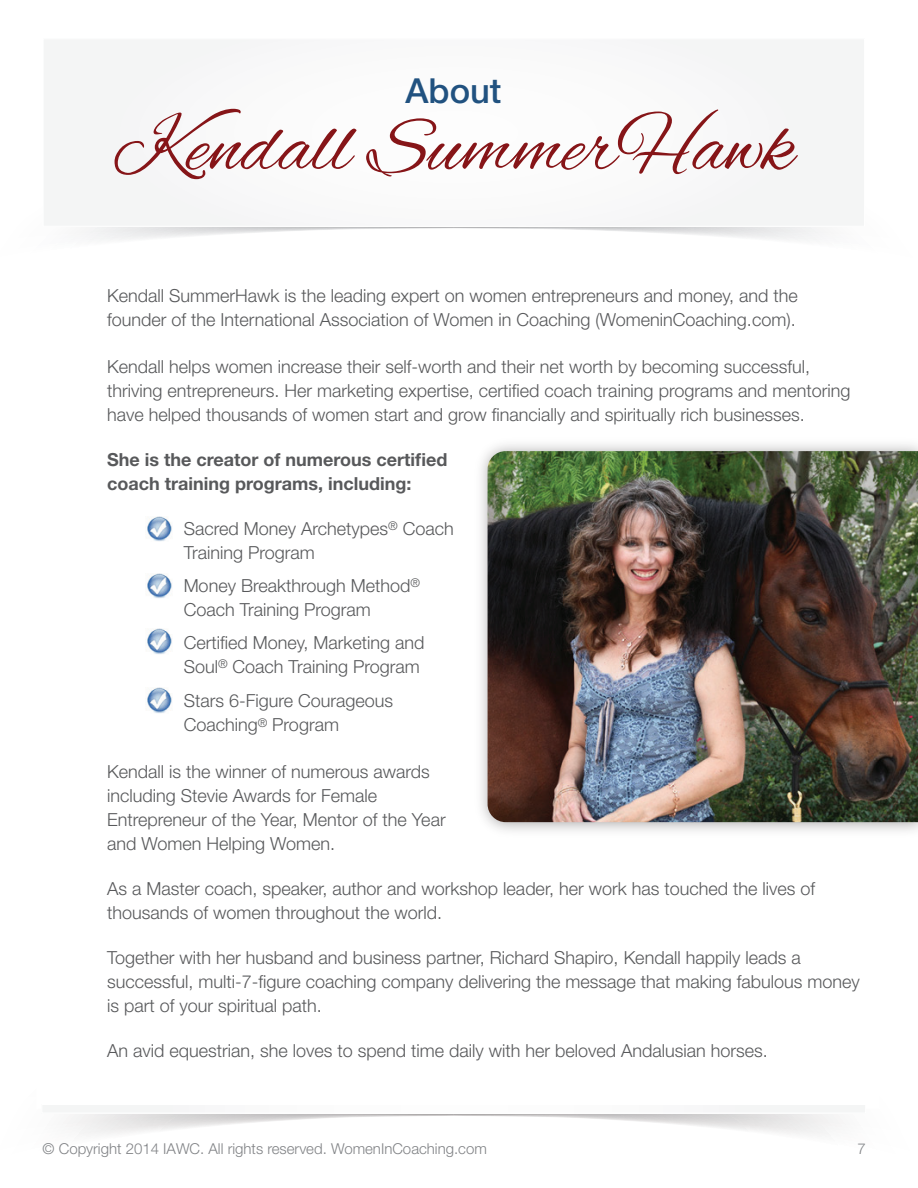
<style>
.page{position:relative;width:918px;height:1188px;background:#fff}
.page>*{position:absolute;margin:0;border:0;box-sizing:border-box;transform-origin:0 0}
.t1{font:80.7px "Alex Brush";color:#861518}
.t2{font:500 34.5px "Helvetica Neue LT Std";color:#215280}
.t3{font:300 18px/24px "Helvetica Neue LT Std";color:#58595b}
.t4{font:700 18px/24px "Helvetica Neue LT Std";color:#58595b}
.t5{font:300 15px "Helvetica Neue LT Std";color:#818386}
</style>
<div class="page">
<svg style="left:454px;top:1114px;width:386px;height:20px"></svg>
<svg style="left:67px;top:1114px;width:387px;height:20px"></svg>
<div style="left:42px;top:1104px;width:824px;height:9px;background:#f9f9f9"></div>
<svg style="left:454px;top:227px;width:369px;height:13px"></svg>
<svg style="left:85px;top:227px;width:369px;height:13px"></svg>
<div style="left:43px;top:39px;width:822px;height:187px;background:#f8f8f9"></div>
<img style="left:147px;top:516px;width:25px;height:26px">
<img style="left:147px;top:573px;width:25px;height:26px">
<img style="left:147px;top:629px;width:25px;height:25px">
<img style="left:147px;top:687px;width:25px;height:26px">
<img style="left:481px;top:444px;width:437px;height:387px">
<img style="left:488px;top:451px;width:430px;height:371px">
<h2 class="t2" style="left:406px;top:70px;width:97px">About</h2>
<h1 class="t1" style="left:113px;top:102px;width:683px">Kendall SummerHawk</h1>
<p class="t3" style="left:107px;top:283px;width:692px">Kendall SummerHawk is the leading expert on women entrepreneurs and money, and the founder of the International Association of Women in Coaching (WomeninCoaching.com).</p>
<p class="t3" style="left:107px;top:354px;width:745px">Kendall helps women increase their self-worth and their net worth by becoming successful, thriving entrepreneurs. Her marketing expertise, certified coach training programs and mentoring have helped thousands of women start and grow financially and spiritually rich businesses.</p>
<p class="t4" style="left:107px;top:447px;width:342px">She is the creator of numerous certified coach training programs, including:</p>
<p class="t3" style="left:184px;top:516px;width:272px">Sacred Money Archetypes<sup>®</sup> Coach<br>Training Program</p>
<p class="t3" style="left:184px;top:573px;width:238px">Money Breakthrough Method<sup>®<br></sup>Coach Training Program</p>
<p class="t3" style="left:184px;top:630px;width:242px">Certified Money, Marketing and<br>Soul<sup>®</sup> Coach Training Program</p>
<p class="t3" style="left:184px;top:688px;width:211px">Stars 6-Figure Courageous<br>Coaching<sup>®</sup> Program</p>
<p class="t3" style="left:107px;top:759px;width:340px">Kendall is the winner of numerous awards including Stevie Awards for Female Entrepreneur of the Year, Mentor of the Year and Women Helping Women.</p>
<p class="t3" style="left:107px;top:876px;width:709px">As a Master coach, speaker, author and workshop leader, her work has touched the lives of thousands of women throughout the world.</p>
<p class="t3" style="left:107px;top:945px;width:754px">Together with her husband and business partner, Richard Shapiro, Kendall happily leads a successful, multi-7-figure coaching company delivering the message that making fabulous money is part of your spiritual path.</p>
<p class="t3" style="left:107px;top:1038px;width:662px">An avid equestrian, she loves to spend time daily with her beloved Andalusian horses.</p>
<p class="t5" style="left:43px;top:1139px;width:446px">© Copyright 2014 IAWC. All rights reserved. WomenInCoaching.com</p>
<p class="t5" style="left:857px;top:1139px;width:10px">7</p>
</div>
